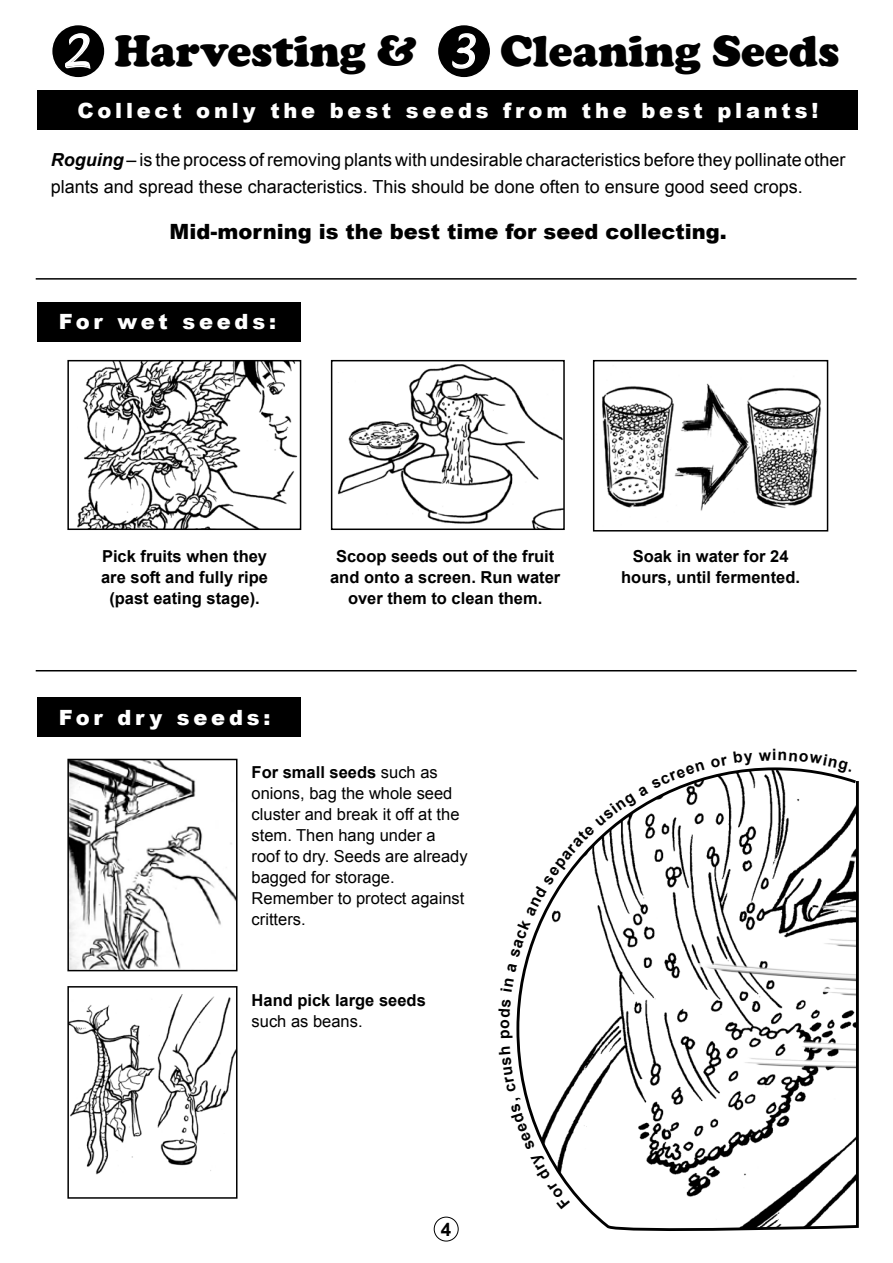
<style>
.page{position:relative;width:893px;height:1263px;background:#fff}
.page>*{position:absolute;margin:0;border:0;box-sizing:border-box;transform-origin:0 0}
.t1{font:900 45px "Cooper";color:#000}
.t2{font:900 21px "Arial";letter-spacing:.18em;color:#fff}
.t3{font:900 21px "Arial";color:#000}
.t4{font:700 18.75px "Arial";color:#000}
.t5{font:18px/27px "Arial";color:#000}
.t6{font:700 16.5px/21px "Arial";color:#000;text-align:center}
.t7{font:16.5px/21px "Arial";color:#000}
.t8{font:700 15.75px "Arial";color:#000}
.s1{font-family:"Lucida Handwriting";font-weight:400;font-style:italic;color:#fff}
.s2{font-weight:700;font-style:italic}
.s3{font-weight:700}
</style>
<div class="page">
<img style="left:70px;top:994px;width:164px;height:180px">
<div style="left:67px;top:986px;width:170px;height:213px;border:2px solid #000"></div>
<img style="left:70px;top:762px;width:164px;height:206px">
<div style="left:67px;top:759px;width:170px;height:212px;border:2px solid #000"></div>
<img style="left:77px;top:363px;width:221px;height:164px">
<div style="left:67px;top:360px;width:234px;height:170px;border:2px solid #000"></div>
<img style="left:602px;top:383px;width:219px;height:128px">
<div style="left:593px;top:360px;width:235px;height:171px;border:2px solid #000"></div>
<img style="left:337px;top:364px;width:225px;height:163px">
<div style="left:331px;top:360px;width:234px;height:170px;border:2px solid #000"></div>
<hr style="left:36px;top:278px;width:821px;height:2px;background:#000">
<hr style="left:36px;top:670px;width:821px;height:1px;background:#000">
<div style="left:37px;top:90px;width:821px;height:40px;background:#000"></div>
<div style="left:37px;top:302px;width:264px;height:40px;background:#000"></div>
<div style="left:37px;top:697px;width:264px;height:40px;background:#000"></div>
<svg style="left:516px;top:767px;width:343px;height:464px"></svg>
<div style="left:434px;top:1216px;width:25px;height:25px;border:1px solid #000;border-radius:50%"></div>
<div style="left:52px;top:25px;width:53px;height:53px;background:#000;border-radius:50%"></div>
<div style="left:51px;top:24px;width:55px;height:55px;border:2px solid #fff;border-radius:50%"></div>
<svg style="left:65px;top:33px;width:26px;height:36px"></svg>
<div style="left:437px;top:25px;width:54px;height:53px;background:#000;border-radius:50%"></div>
<div style="left:437px;top:24px;width:54px;height:55px;border:2px solid #fff;border-radius:50%"></div>
<svg style="left:452px;top:33px;width:24px;height:36px"></svg>
<svg style="left:516px;top:1046px;width:54px;height:163px"></svg>
<svg style="left:516px;top:767px;width:237px;height:205px"></svg>
<svg style="left:779px;top:767px;width:72px;height:6px"></svg>
<h1 class="t1" style="left:61px;top:25px;width:780px"><span class="s1">2</span> Harvesting &amp; <span class="s1">3</span> Cleaning Seeds</h1>
<p class="t2" style="left:77px;top:98px;width:742px">Collect only the best seeds from the best plants!</p>
<p class="t5" style="left:51px;top:146px;width:796px"><span class="s2">Roguing</span> – is the process of removing plants with undesirable characteristics before they pollinate other plants and spread these characteristics. This should be done often to ensure good seed crops.</p>
<p class="t3" style="left:170px;top:220px;width:559px">Mid-morning is the best time for seed collecting.</p>
<p class="t2" style="left:59px;top:310px;width:219px">For wet seeds:</p>
<p class="t6" style="left:101px;top:546px;width:168px">Pick fruits when they are soft and fully ripe (past eating stage).</p>
<p class="t6" style="left:621px;top:546px;width:180px">Soak in water for 24 hours, until fermented.</p>
<p class="t6" style="left:330px;top:546px;width:232px">Scoop seeds out of the fruit and onto a screen. Run water over them to clean them.</p>
<p class="t2" style="left:59px;top:706px;width:213px">For dry seeds:</p>
<p class="t7" style="left:252px;top:762px;width:218px"><span class="s3">For small seeds</span> such as onions, bag the whole seed cluster and break it off at the stem. Then hang under a roof to dry. Seeds are already bagged for storage.<br>Remember to protect against critters.</p>
<p class="t6" style="left:252px;top:989px;width:176px">Hand pick large seeds</p>
<p class="t7" style="left:252px;top:1010px;width:112px">such as beans.</p>
<p class="t4" style="left:441px;top:1219px;width:12px">4</p>
<p class="t8" style="left:772px;top:746px;width:6px">i</p>
</div>
